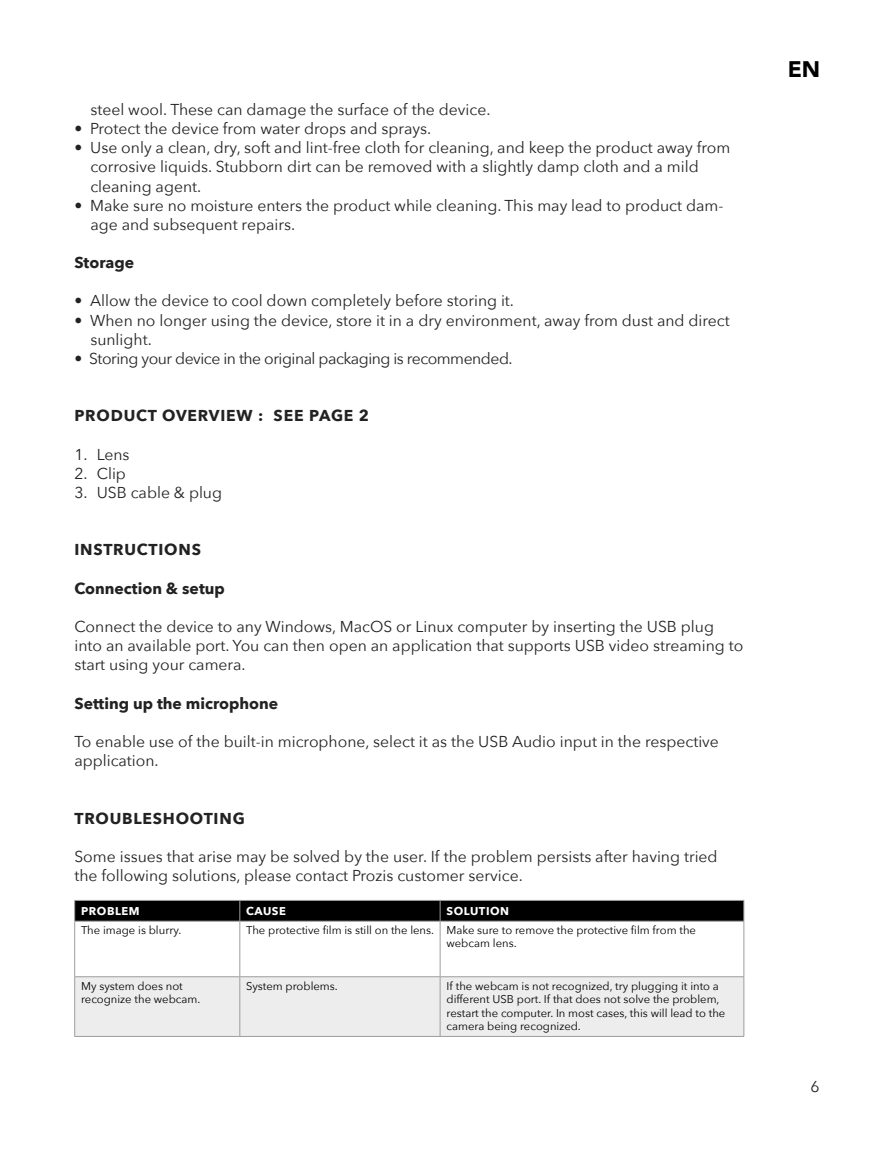
<style>
.page{position:relative;width:893px;height:1149px;background:#fff}
.page>*{position:absolute;margin:0;border:0;box-sizing:border-box;transform-origin:0 0}
.t1{font:900 22.5px "Avenir";color:#000}
.t2{font:15.75px/19.1px "Avenir Next";color:#212221}
.t3{font:15.75px "Avenir Next";letter-spacing:-.03em;color:#212221}
.t4{font:700 15.75px "Avenir Next";letter-spacing:.035em;color:#212221}
.t5{font:700 15.75px "Avenir Next";color:#212221}
.t6{font:11.25px/13.5px "Avenir Next";color:#000}
.t7{font:700 11.25px "Avenir Next";letter-spacing:.05em;color:#fff}
</style>
<div class="page">
<div style="left:75px;top:977px;width:668px;height:58px;background:#ededed"></div>
<hr style="left:74px;top:899px;width:166px;height:1px;background:#9d9d9c">
<hr style="left:240px;top:899px;width:200px;height:1px;background:#9d9d9c">
<hr style="left:440px;top:899px;width:304px;height:1px;background:#9d9d9c">
<div style="left:74px;top:900px;width:670px;height:20px;background:#000"></div>
<hr style="left:74px;top:920px;width:166px;height:1px;background:#9d9d9c">
<hr style="left:74px;top:921px;width:1px;height:55px;background:#9d9d9c">
<hr style="left:240px;top:920px;width:200px;height:1px;background:#9d9d9c">
<hr style="left:239px;top:921px;width:1px;height:55px;background:#9d9d9c">
<hr style="left:440px;top:920px;width:304px;height:1px;background:#9d9d9c">
<hr style="left:440px;top:921px;width:1px;height:55px;background:#9d9d9c">
<hr style="left:743px;top:921px;width:1px;height:55px;background:#9d9d9c">
<hr style="left:74px;top:976px;width:166px;height:1px;background:#9d9d9c">
<hr style="left:74px;top:976px;width:1px;height:59px;background:#9d9d9c">
<hr style="left:240px;top:976px;width:200px;height:1px;background:#9d9d9c">
<hr style="left:239px;top:976px;width:1px;height:59px;background:#9d9d9c">
<hr style="left:440px;top:976px;width:304px;height:1px;background:#9d9d9c">
<hr style="left:440px;top:976px;width:1px;height:59px;background:#9d9d9c">
<hr style="left:743px;top:976px;width:1px;height:59px;background:#9d9d9c">
<hr style="left:74px;top:1035px;width:166px;height:1px;background:#9d9d9c">
<hr style="left:240px;top:1035px;width:200px;height:1px;background:#9d9d9c">
<hr style="left:440px;top:1035px;width:304px;height:1px;background:#9d9d9c">
<p class="t2" style="left:90px;top:99px;width:402px">steel wool. These can damage the surface of the device.</p>
<p class="t2" style="left:74px;top:118px;width:358px">• Protect the device from water drops and sprays.</p>
<p class="t2" style="left:90px;top:137px;width:642px;text-indent:-16px">• Use only a clean, dry, soft and lint-free cloth for cleaning, and keep the product away from corrosive liquids. Stubborn dirt can be removed with a slightly damp cloth and a mild cleaning agent.</p>
<p class="t2" style="left:90px;top:195px;width:635px;text-indent:-16px">• Make sure no moisture enters the product while cleaning. This may lead to product dam&shy;age and subsequent repairs.</p>
<p class="t5" style="left:74px;top:249px;width:61px">Storage</p>
<p class="t2" style="left:74px;top:290px;width:441px">• Allow the device to cool down completely before storing it.</p>
<p class="t2" style="left:90px;top:310px;width:641px;text-indent:-16px">• When no longer using the device, store it in a dry environment, away from dust and direct sunlight.</p>
<p class="t3" style="left:74px;top:345px;width:440px">• Storing your device in the original packaging is recommended.</p>
<p class="t4" style="left:74px;top:402px;width:296px">PRODUCT OVERVIEW : SEE PAGE 2</p>
<p class="t2" style="left:74px;top:444px;width:57px">1. Lens</p>
<p class="t2" style="left:74px;top:463px;width:53px">2. Clip</p>
<p class="t2" style="left:74px;top:482px;width:149px">3. USB cable &amp; plug</p>
<p class="t4" style="left:74px;top:536px;width:128px">INSTRUCTIONS</p>
<p class="t5" style="left:74px;top:574px;width:152px">Connection &amp; setup</p>
<p class="t2" style="left:74px;top:616px;width:670px">Connect the device to any Windows, MacOS or Linux computer by inserting the USB plug into an available port. You can then open an application that supports USB video streaming to start using your camera.</p>
<p class="t5" style="left:74px;top:689px;width:205px">Setting up the microphone</p>
<p class="t2" style="left:74px;top:731px;width:646px">To enable use of the built-in microphone, select it as the USB Audio input in the respective application.</p>
<p class="t4" style="left:74px;top:804px;width:172px">TROUBLESHOOTING</p>
<p class="t2" style="left:74px;top:845px;width:645px">Some issues that arise may be solved by the user. If the problem persists after having tried the following solutions, please contact Prozis customer service.</p>
<p class="t7" style="left:81px;top:900px;width:60px">PROBLEM</p>
<p class="t7" style="left:246px;top:900px;width:41px">CAUSE</p>
<p class="t7" style="left:446px;top:900px;width:64px">SOLUTION</p>
<p class="t6" style="left:81px;top:922px;width:102px">The image is blurry.</p>
<p class="t6" style="left:446px;top:922px;width:251px;text-indent:-200px">The protective film is still on the lens. Make sure to remove the protective film from the webcam lens.</p>
<p class="t6" style="left:81px;top:978px;width:121px">My system does not recognize the webcam.</p>
<p class="t6" style="left:246px;top:978px;width:93px">System problems.</p>
<p class="t6" style="left:446px;top:978px;width:280px">If the webcam is not recognized, try plugging it into a different USB port. If that does not solve the problem, restart the computer. In most cases, this will lead to the camera being recognized.</p>
<h1 class="t1" style="left:788px;top:50px;width:34px">EN</h1>
<p class="t2" style="left:810px;top:1075px;width:11px">6</p>
</div>
